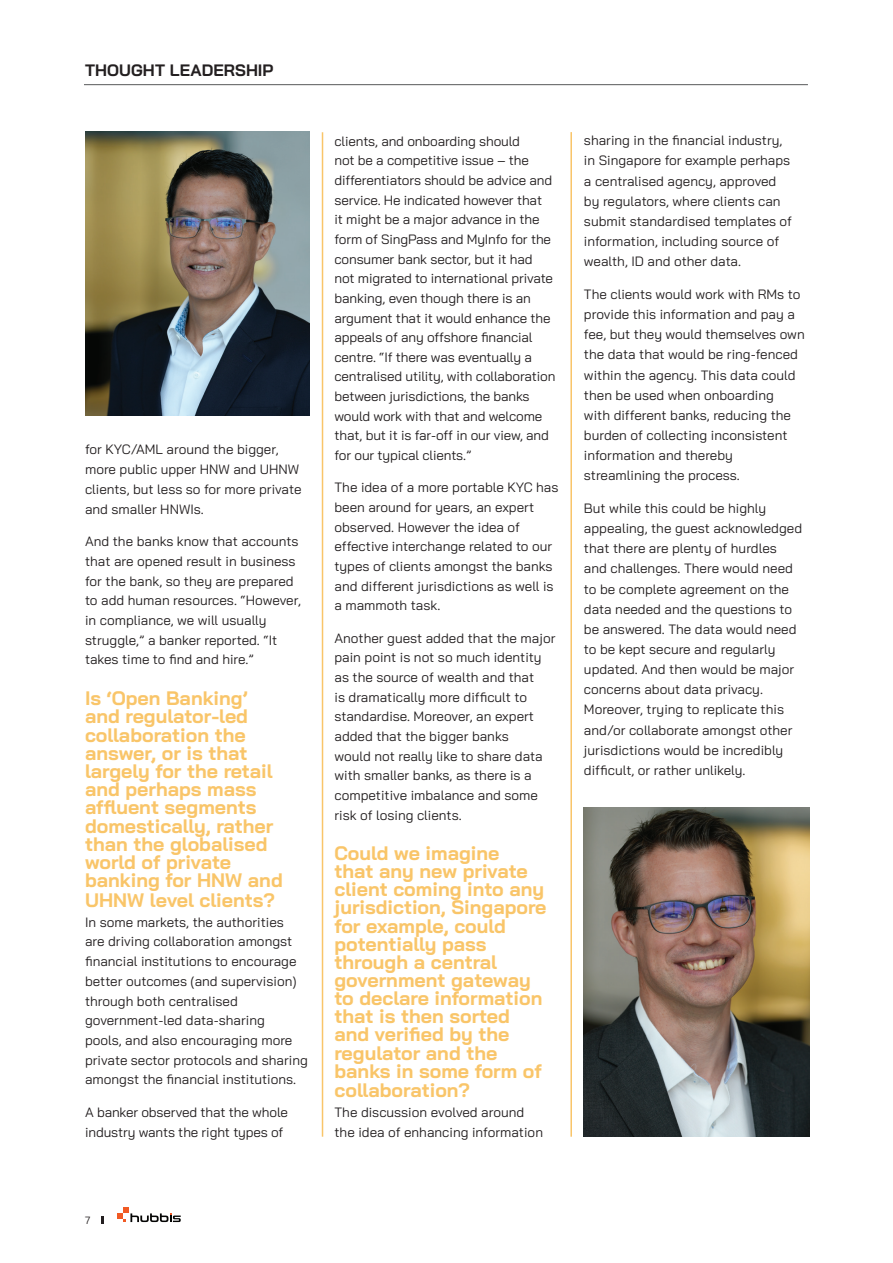
<style>
.page{position:relative;width:893px;height:1263px;background:#fff}
.page>*{position:absolute;margin:0;border:0;box-sizing:border-box;transform-origin:0 0}
.t1{font:700 19.5px/18.3px "Bai Jamjuree";color:#f9c569}
.t2{font:700 16.5px "Bai Jamjuree";letter-spacing:.005em;color:#231f20}
.t3{font:13.5px/19.6px "Bai Jamjuree";color:#231f20}
.t4{font:10.5px "Bai Jamjuree";color:#231f20}
</style>
<div class="page">
<svg style="left:117px;top:1207px;width:64px;height:15px"></svg>
<svg style="left:101px;top:1216px;width:2px;height:8px"></svg>
<hr style="left:322px;top:132px;width:1px;height:1005px;background:#f9c569">
<hr style="left:570px;top:132px;width:2px;height:1005px;background:#f9c569">
<img style="left:85px;top:132px;width:224px;height:283px">
<img style="left:584px;top:808px;width:225px;height:329px">
<hr style="left:84px;top:84px;width:724px;height:1px;background:#57585a">
<p class="t2" style="left:85px;top:60px;width:190px">THOUGHT LEADERSHIP</p>
<p class="t3" style="left:85px;top:440px;width:218px">for KYC/AML around the bigger, more public upper HNW and UHNW clients, but less so for more private and smaller HNWIs.</p>
<p class="t3" style="left:85px;top:531px;width:217px">And the banks know that accounts that are opened result in business for the bank, so they are prepared to add human resources. “However, in compliance, we will usually struggle,” a banker reported. “It takes time to find and hire.”</p>
<h1 class="t1" style="left:85px;top:689px;width:199px">Is ‘Open Banking’ and regulator-led collaboration the answer, or is that largely for the retail and perhaps mass affluent segments domestically, rather than the globalised world of private banking for HNW and<br>UHNW level clients?</h1>
<p class="t3" style="left:85px;top:912px;width:224px">In some markets, the authorities<br>are driving collaboration amongst financial institutions to encourage better outcomes (and supervision) through both centralised government-led data-sharing<br>pools, and also encouraging more private sector protocols and sharing amongst the financial institutions.</p>
<p class="t3" style="left:85px;top:1102px;width:204px">A banker observed that the whole industry wants the right types of</p>
<p class="t3" style="left:334px;top:131px;width:223px">clients, and onboarding should<br>not be a competitive issue – the differentiators should be advice and service. He indicated however that<br>it might be a major advance in the form of SingPass and MyInfo for the consumer bank sector, but it had not migrated to international private banking, even though there is an argument that it would enhance the appeals of any offshore financial centre. “If there was eventually a centralised utility, with collaboration between jurisdictions, the banks would work with that and welcome that, but it is far-off in our view, and for our typical clients.”</p>
<p class="t3" style="left:334px;top:478px;width:225px">The idea of a more portable KYC has been around for years, an expert observed. However the idea of effective interchange related to our types of clients amongst the banks and different jurisdictions as well is a mammoth task.</p>
<p class="t3" style="left:334px;top:628px;width:222px">Another guest added that the major pain point is not so much identity as the source of wealth and that<br>is dramatically more difficult to standardise. Moreover, an expert added that the bigger banks<br>would not really like to share data with smaller banks, as there is a competitive imbalance and some risk of losing clients.</p>
<p class="t1" style="left:334px;top:844px;width:214px">Could we imagine<br>that any new private client coming into any jurisdiction, Singapore for example, could potentially pass through a central government gateway to declare information that is then sorted and verified by the regulator and the banks in some form of collaboration?</p>
<p class="t3" style="left:334px;top:1102px;width:210px">The discussion evolved around the idea of enhancing information</p>
<p class="t3" style="left:584px;top:130px;width:210px;line-height:20.1px">sharing in the financial industry, in Singapore for example perhaps a centralised agency, approved by regulators, where clients can submit standardised templates of information, including source of wealth, ID and other data.</p>
<p class="t3" style="left:584px;top:284px;width:222px;line-height:20.1px">The clients would work with RMs to provide this information and pay a fee, but they would themselves own the data that would be ring-fenced within the agency. This data could then be used when onboarding<br>with different banks, reducing the burden of collecting inconsistent information and thereby streamlining the process.</p>
<p class="t3" style="left:584px;top:498px;width:220px;line-height:20.1px">But while this could be highly appealing, the guest acknowledged that there are plenty of hurdles and challenges. There would need to be complete agreement on the data needed and the questions to be answered. The data would need to be kept secure and regularly updated. And then would be major concerns about data privacy.<br>Moreover, trying to replicate this and/or collaborate amongst other jurisdictions would be incredibly difficult, or rather unlikely.</p>
<p class="t4" style="left:85px;top:1211px;width:7px">7</p>
</div>
